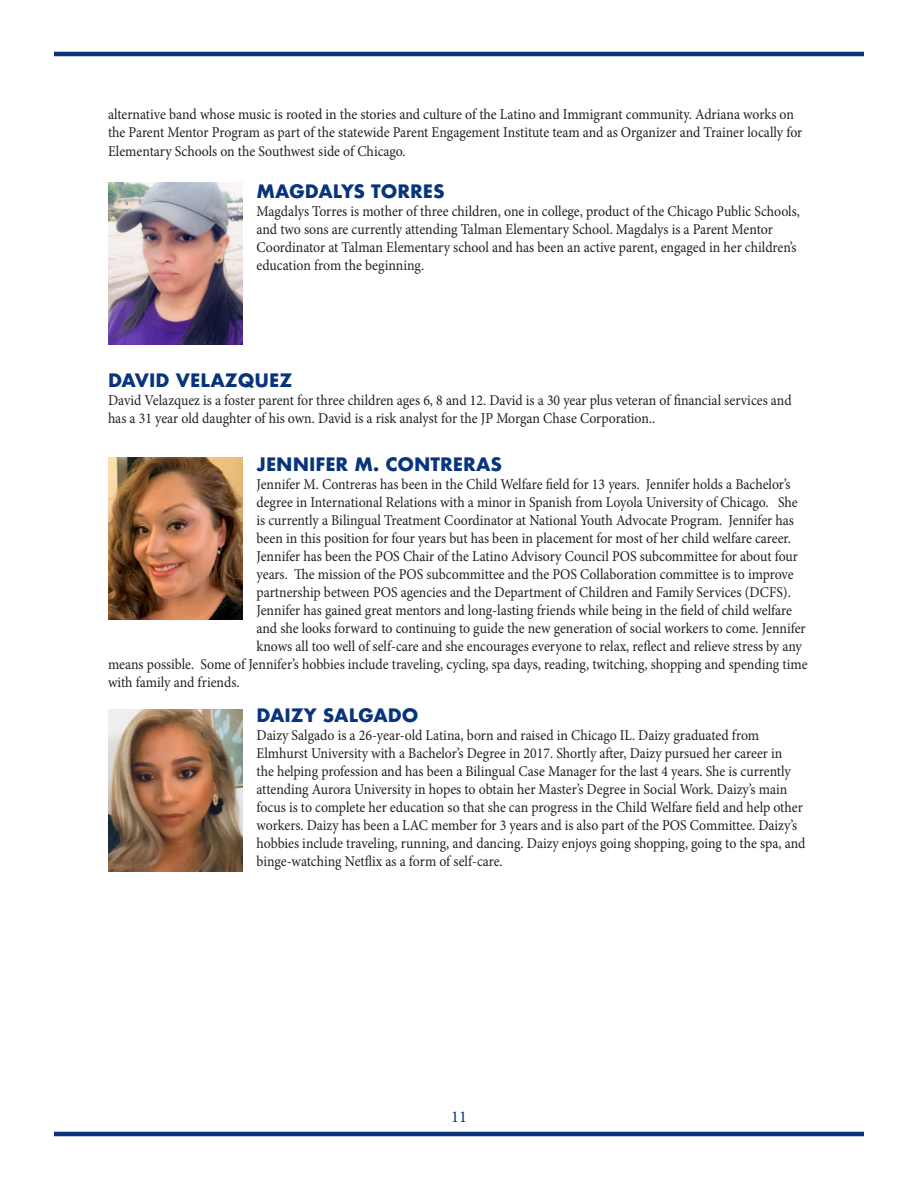
<style>
.page{position:relative;width:918px;height:1188px;background:#fff}
.page>*{position:absolute;margin:0;border:0;box-sizing:border-box;transform-origin:0 0}
.t1{font:700 18px "Futura";color:#08347b}
.t2{font:16.5px "Minion Pro";color:#08347b}
.t3{font:15px/18px "Minion Pro";letter-spacing:-.005em;color:#231f20;scale:.92 1}
</style>
<div class="page">
<hr style="left:54px;top:1132px;width:810px;height:4px;background:#08347b">
<hr style="left:54px;top:52px;width:810px;height:4px;background:#08347b">
<img style="left:108px;top:182px;width:135px;height:162px">
<img style="left:108px;top:458px;width:135px;height:162px">
<img style="left:108px;top:709px;width:135px;height:162px">
<p class="t3" style="left:108px;top:105px;width:756px;line-height:18.5px">alternative band whose music is rooted in the stories and culture of the Latino and Immigrant community. Adriana works on the Parent Mentor Program as part of the statewide Parent Engagement Institute team and as Organizer and Trainer locally for<br>Elementary Schools on the Southwest side of Chicago.</p>
<p class="t1" style="left:256px;top:179px;width:190px">MAGDALYS TORRES</p>
<p class="t3" style="left:256px;top:203px;width:592px">Magdalys Torres is mother of three children, one in college, product of the Chicago Public Schools, and two sons are currently attending Talman Elementary School. Magdalys is a Parent Mentor Coordinator at Talman Elementary school and has been an active parent, engaged in her children’s education from the beginning.</p>
<p class="t1" style="left:108px;top:367px;width:186px">DAVID VELAZQUEZ</p>
<p class="t3" style="left:108px;top:391px;width:745px">David Velazquez is a foster parent for three children ages 6, 8 and 12. David is a 30 year plus veteran of financial services and has a 31 year old daughter of his own. David is a risk analyst for the JP Morgan Chase Corporation..</p>
<p class="t1" style="left:256px;top:451px;width:247px">JENNIFER M. CONTRERAS</p>
<p class="t3" style="left:256px;top:475px;width:582px">Jennifer M. Contreras has been in the Child Welfare field for 13 years. Jennifer holds a Bachelor’s</p>
<p class="t3" style="left:256px;top:493px;width:590px">degree in International Relations with a minor in Spanish from Loyola University of Chicago. She</p>
<p class="t3" style="left:256px;top:511px;width:586px">is currently a Bilingual Treatment Coordinator at National Youth Advocate Program. Jennifer has</p>
<p class="t3" style="left:256px;top:529px;width:583px">been in this position for four years but has been in placement for most of her child welfare career.</p>
<p class="t3" style="left:256px;top:547px;width:590px">Jennifer has been the POS Chair of the Latino Advisory Council POS subcommittee for about four</p>
<p class="t3" style="left:256px;top:565px;width:586px">years. The mission of the POS subcommittee and the POS Collaboration committee is to improve</p>
<p class="t3" style="left:256px;top:583px;width:582px">partnership between POS agencies and the Department of Children and Family Services (DCFS).</p>
<p class="t3" style="left:256px;top:601px;width:584px">Jennifer has gained great mentors and long-lasting friends while being in the field of child welfare</p>
<p class="t3" style="left:256px;top:619px;width:599px">and she looks forward to continuing to guide the new generation of social workers to come. Jennifer</p>
<p class="t3" style="left:256px;top:637px;width:594px">knows all too well of self-care and she encourages everyone to relax, reflect and relieve stress by any</p>
<p class="t3" style="left:108px;top:655px;width:762px">means possible. Some of Jennifer’s hobbies include traveling, cycling, spa days, reading, twitching, shopping and spending time</p>
<p class="t3" style="left:108px;top:673px;width:144px">with family and friends.</p>
<p class="t1" style="left:256px;top:702px;width:164px">DAIZY SALGADO</p>
<p class="t3" style="left:256px;top:726px;width:598px">Daizy Salgado is a 26-year-old Latina, born and raised in Chicago IL. Daizy graduated from Elmhurst University with a Bachelor’s Degree in 2017. Shortly after, Daizy pursued her career in<br>the helping profession and has been a Bilingual Case Manager for the last 4 years. She is currently attending Aurora University in hopes to obtain her Master’s Degree in Social Work. Daizy’s main focus is to complete her education so that she can progress in the Child Welfare field and help other workers. Daizy has been a LAC member for 3 years and is also part of the POS Committee. Daizy’s hobbies include traveling, running, and dancing. Daizy enjoys going shopping, going to the spa, and binge-watching Netflix as a form of self-care.</p>
<p class="t2" style="left:451px;top:1106px;width:17px">11</p>
</div>
